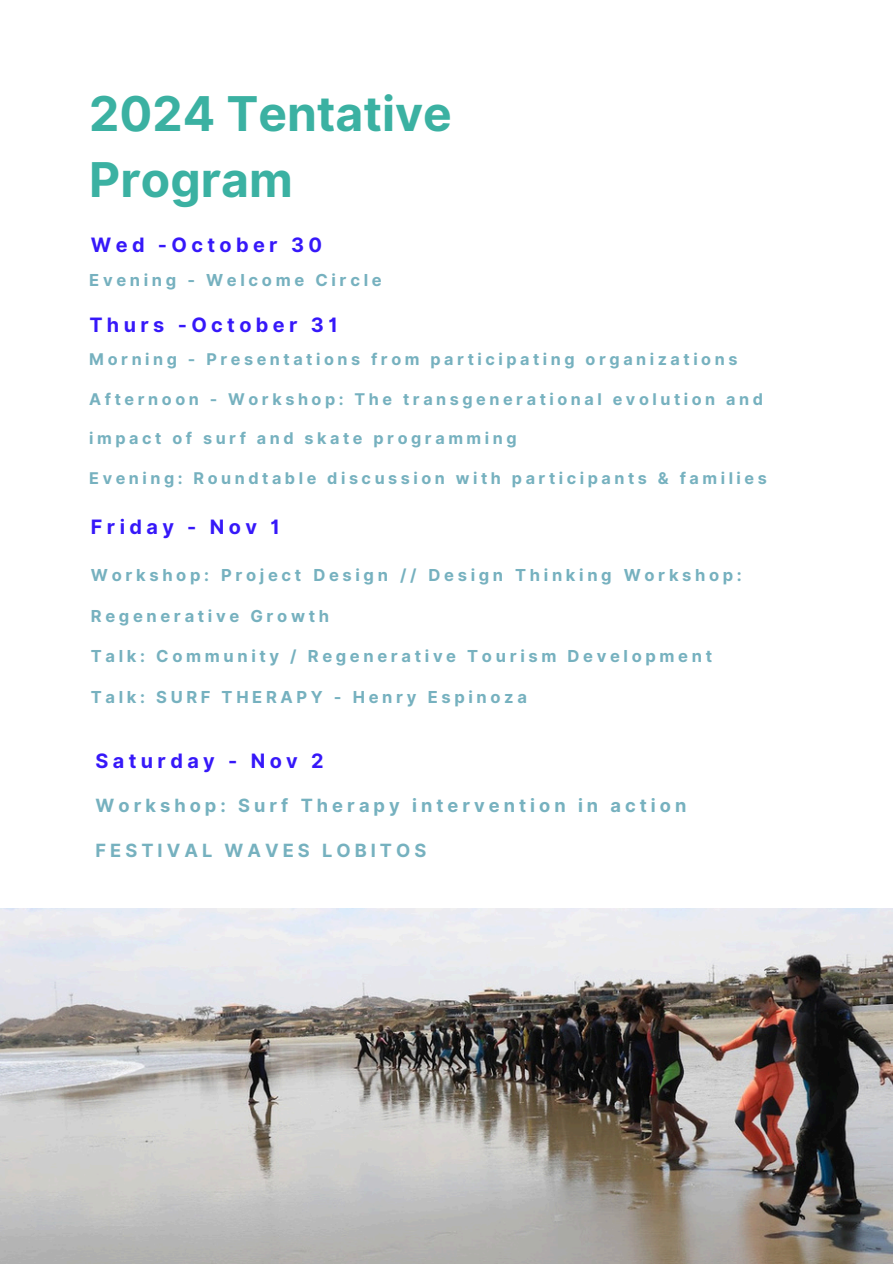
<style>
.page{position:relative;width:894px;height:1264px;background:#fff}
.page>*{position:absolute;margin:0;border:0;box-sizing:border-box;transform-origin:0 0}
.t1{font:700 48px/66.3px "Inter";color:#3bb1a2}
.t2{font:700 19.8px "Inter";letter-spacing:.22em;color:#3618f9}
.t3{font:700 18.15px "Inter";letter-spacing:.22em;color:#76b1bf}
.t4{font:700 16.5px "Inter";letter-spacing:.22em;color:#76b1bf}
.t5{font:700 16.2px "Inter";letter-spacing:.22em;color:#76b1bf}
</style>
<div class="page">
<img style="left:0;top:908px;width:892px;height:355px">
<h2 class="t1" style="left:89px;top:80px;width:364px">2024 Tentative<br>Program</h2>
<p class="t2" style="left:91px;top:233px;width:233px">Wed -October 30</p>
<p class="t4" style="left:89px;top:270px;width:294px">Evening - Welcome Circle</p>
<p class="t2" style="left:89px;top:313px;width:250px">Thurs -October 31</p>
<h2 class="t5" style="left:89px;top:349px;width:649px">Morning - Presentations from participating organizations</h2>
<h2 class="t5" style="left:89px;top:389px;width:675px">Afternoon - Workshop: The transgenerational evolution and</h2>
<h2 class="t5" style="left:89px;top:428px;width:429px">impact of surf and skate programming</h2>
<p class="t5" style="left:89px;top:468px;width:679px">Evening: Roundtable discussion with participants &amp; families</p>
<h2 class="t2" style="left:91px;top:515px;width:190px">Friday - Nov 1</h2>
<p class="t4" style="left:91px;top:565px;width:652px">Workshop: Project Design // Design Thinking Workshop:</p>
<p class="t4" style="left:91px;top:606px;width:240px">Regenerative Growth</p>
<h2 class="t4" style="left:91px;top:646px;width:622px">Talk: Community / Regenerative Tourism Development</h2>
<p class="t4" style="left:91px;top:687px;width:437px">Talk: SURF THERAPY - Henry Espinoza</p>
<p class="t2" style="left:96px;top:749px;width:229px">Saturday - Nov 2</p>
<p class="t3" style="left:96px;top:795px;width:592px">Workshop: Surf Therapy intervention in action</p>
<p class="t3" style="left:96px;top:839px;width:332px">FESTIVAL WAVES LOBITOS</p>
</div>
